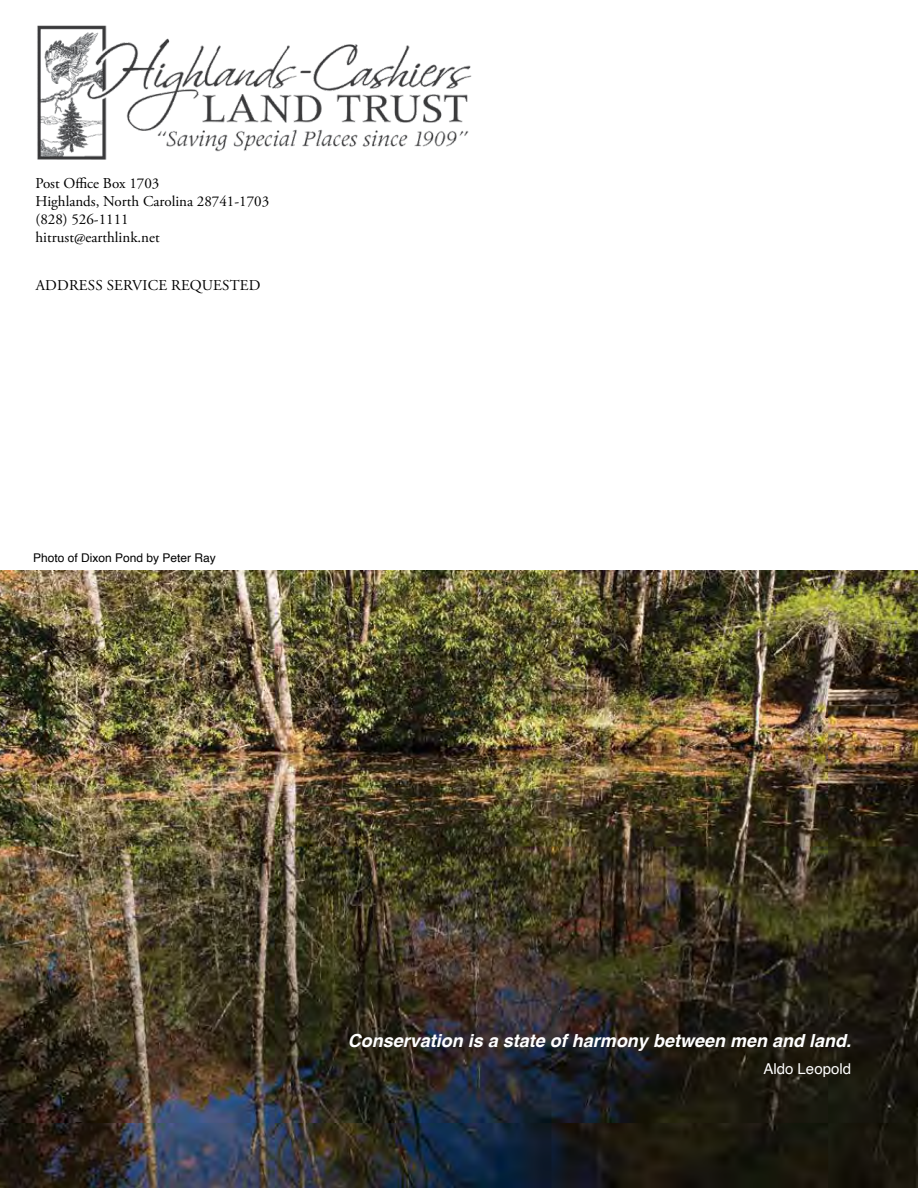
<style>
.page{position:relative;width:918px;height:1188px;background:#fff}
.page>*{position:absolute;margin:0;border:0;box-sizing:border-box;transform-origin:0 0}
.t1{font:italic 700 18px "Helvetica";color:#fff}
.t2{font:15px/18px "Adobe Garamond Pro";color:#000}
.t3{font:15px "Helvetica";color:#fff}
.t4{font:12px "Helvetica";color:#000}
</style>
<div class="page">
<img style="left:37px;top:25px;width:435px;height:135px">
<img style="left:0;top:571px;width:918px;height:617px">
<p class="t2" style="left:36px;top:174px;width:235px">Post Office Box 1703<br>Highlands, North Carolina 28741-1703 (828) 526-1111<br>hitrust@earthlink.net</p>
<p class="t2" style="left:36px;top:277px;width:226px">ADDRESS SERVICE REQUESTED</p>
<p class="t4" style="left:33px;top:548px;width:184px">Photo of Dixon Pond by Peter Ray</p>
<p class="t1" style="left:348px;top:1026px;width:505px">Conservation is a state of harmony between men and land.</p>
<p class="t3" style="left:763px;top:1057px;width:89px">Aldo Leopold</p>
</div>
